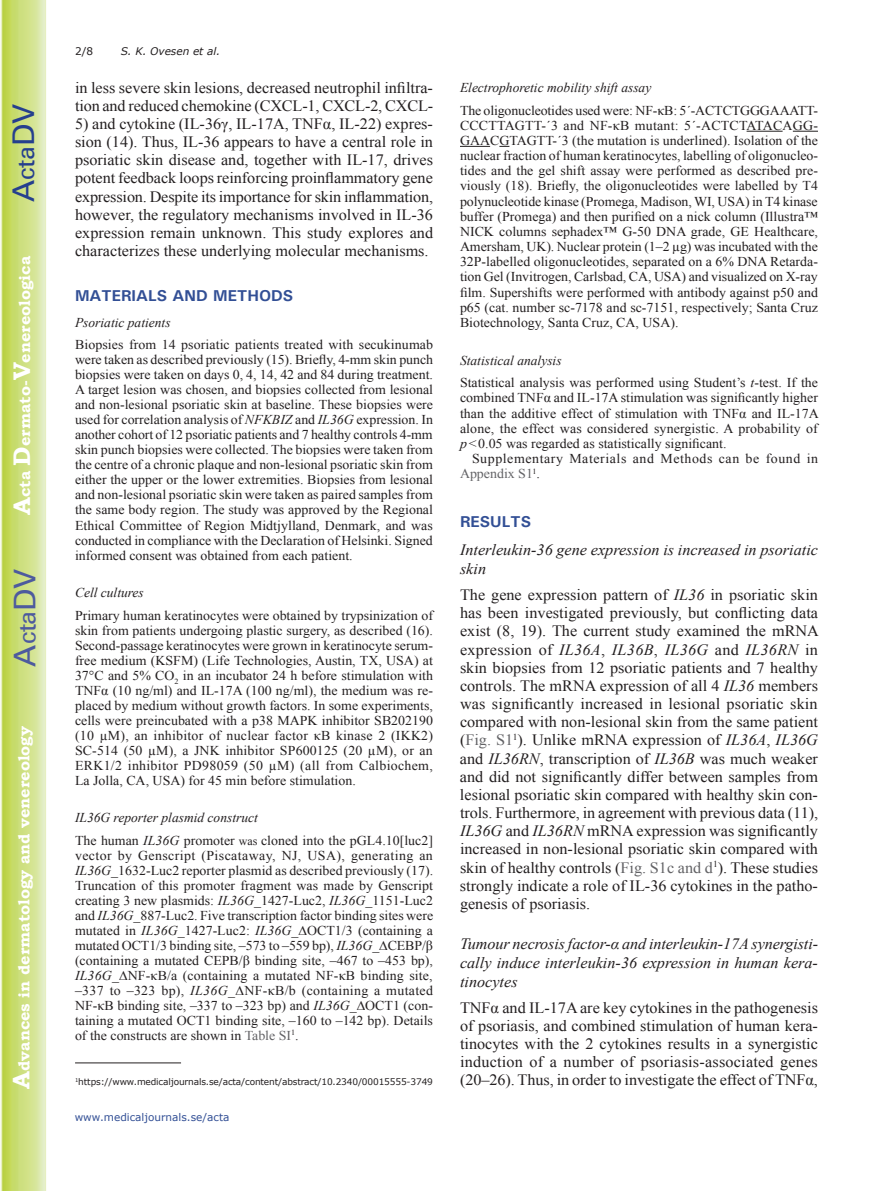
<style>
.page{position:relative;width:893px;height:1191px;background:#fff}
.page>*{position:absolute;margin:0;border:0;box-sizing:border-box;transform-origin:0 0}
.t1{font:30px "Univers";color:#4d5a9e}
.t2{font:30px "Univers";color:#253f8e}
.t3{font:15.75px/18.1px "Times New Roman";color:#231f20;text-align:justify}
.t4{font:italic 15.75px/19px "Times New Roman";color:#231f20}
.t5{font:700 15.75px "Bookman Old Style";color:#fff}
.t6{font:700 15.75px "Univers";color:#324f95}
.t7{font:13.5px/15px "Times New Roman";color:#231f20;text-align:justify}
.t8{font:italic 13.5px "Times New Roman";color:#231f20}
.t9{font:13.5px/15.1px "Times New Roman";letter-spacing:.04em;color:#231f20}
.t10{font:10.5px "Verdana";color:#324f95}
.t11{font:italic 10.5px "Verdana";color:#231f20}
.t12{font:10.5px "Verdana";color:#231f20}
.t13{font:9px "Verdana";letter-spacing:-.015em;color:#231f20}
.s1{font-size:24px}
.s2{font-style:italic}
.s3{font-size:12px}
.s4{color:#636366}
</style>
<div class="page">
<svg style="left:1px;top:0;width:45px;height:1191px;background:#cfe084"></svg>
<hr style="left:747px;top:131px;width:36px;height:1px;background:#231f20">
<svg style="left:793px;top:131px;width:25px;height:1px"></svg>
<hr style="left:460px;top:146px;width:30px;height:1px;background:#231f20">
<hr style="left:75px;top:1062px;width:106px;height:1px;background:#231f20">
<h1 class="t2" style="left:6px;top:202px;width:100px;rotate:-90deg">A<span class="s1">cta</span>DV</h1>
<p class="t5" style="left:15px;top:515px;width:260px;rotate:-90deg"><span class="s1">A</span>cta <span class="s1">D</span>ermato-<span class="s1">V</span>enereologica</p>
<h1 class="t1" style="left:7px;top:666px;width:100px;rotate:-90deg">A<span class="s1">cta</span>DV</h1>
<p class="t5" style="left:15px;top:1088px;width:364px;rotate:-90deg"><span class="s1">A</span>dvances in dermatology and venereology</p>
<p class="t12" style="left:75px;top:44px;width:20px">2/8</p>
<p class="t11" style="left:121px;top:44px;width:101px">S. K. Ovesen et al.</p>
<p class="t3" style="left:75px;top:79px;width:360px">in less severe skin lesions, decreased neutrophil infiltra&shy;tion and reduced chemokine (CXCL-1, CXCL-2, CXCL-</p>
<p class="t3" style="left:75px;top:115px;width:360px">5) and cytokine (IL-36γ, IL-17A, TNFα, IL-22) expres&shy;sion (14). Thus, IL-36 appears to have a central role in psoriatic skin disease and, together with IL-17, drives potent feedback loops reinforcing proinflammatory gene expression. Despite its importance for skin inflammation, however, the regulatory mechanisms involved in IL-36 expression remain unknown. This study explores and characterizes these underlying molecular mechanisms.</p>
<p class="t6" style="left:75px;top:286px;width:220px">MATERIALS AND METHODS</p>
<p class="t8" style="left:75px;top:313px;width:97px">Psoriatic patients</p>
<p class="t7" style="left:75px;top:337px;width:360px">Biopsies from 14 psoriatic patients treated with secukinumab were taken as described previously (15). Briefly, 4-mm skin punch biopsies were taken on days 0, 4, 14, 42 and 84 during treatment.<br>A target lesion was chosen, and biopsies collected from lesional and non-lesional psoriatic skin at baseline. These biopsies were used for correlation analysis of <span class="s2">NFKBIZ</span> and <span class="s2">IL36G</span> expression. In another cohort of 12 psoriatic patients and 7 healthy controls 4-mm skin punch biopsies were collected. The biopsies were taken from the centre of a chronic plaque and non-lesional psoriatic skin from either the upper or the lower extremities. Biopsies from lesional and non-lesional psoriatic skin were taken as paired samples from the same body region. The study was approved by the Regional Ethical Committee of Region Midtjylland, Denmark, and was conducted in compliance with the Declaration of Helsinki. Signed informed consent was obtained from each patient.</p>
<p class="t8" style="left:75px;top:583px;width:70px">Cell cultures</p>
<p class="t7" style="left:75px;top:607px;width:360px">Primary human keratinocytes were obtained by trypsinization of skin from patients undergoing plastic surgery, as described (16).<br>Second-passage keratinocytes were grown in keratinocyte serum&shy;free medium (KSFM) (Life Technologies, Austin, TX, USA) at 37°C and 5% CO<sub>2</sub> in an incubator 24 h before stimulation with TNFα (10 ng/ml) and IL-17A (100 ng/ml), the medium was re&shy;placed by medium without growth factors. In some experiments, cells were preincubated with a p38 MAPK inhibitor SB202190 (10 µM), an inhibitor of nuclear factor κB kinase 2 (IKK2)<br>SC-514 (50 µM), a JNK inhibitor SP600125 (20 µM), or an ERK1/2 inhibitor PD98059 (50 µM) (all from Calbiochem, La Jolla, CA, USA) for 45 min before stimulation.</p>
<p class="t7" style="left:75px;top:806px;width:359px;line-height:22.5px"><span class="s2">IL36G reporter plasmid construct<br></span>The human <span class="s2">IL36G</span> promoter <span class="s3">was</span> cloned into the pGL4.10[luc2]</p>
<p class="t7" style="left:75px;top:847px;width:360px">vector by Genscript (Piscataway, NJ, USA), generating an <span class="s2">IL36G</span>_1632-Luc2 reporter plasmid as described previously (17).<br>Truncation of this promoter fragment was made by Genscript creating 3 new plasmids: <span class="s2">IL36G</span>_1427-Luc2, <span class="s2">IL36G</span>_1151-Luc2 and <span class="s2">IL36G</span>_887-Luc2. Five transcription factor binding sites were mutated in <span class="s2">IL36G</span>_1427-Luc2: <span class="s2">IL36G</span>_∆OCT1/3 (containing a mutated OCT1/3 binding site, –573 to –559 bp), <span class="s2">IL36G</span>_∆CEBP/β (containing a mutated CEPB/β binding site, –467 to –453 bp), <span class="s2">IL36G</span>_∆NF-κB/a (containing a mutated NF-κB binding site, –337 to –323 bp), <span class="s2">IL36G</span>_∆NF-κB/b (containing a mutated NF-κB binding site, –337 to –323 bp) and <span class="s2">IL36G</span>_∆OCT1 (con&shy;taining a mutated OCT1 binding site, –160 to –142 bp). Details of the constructs are shown in <span class="s4">Table SI</span><sup>1</sup>.</p>
<p class="t13" style="left:75px;top:1076px;width:359px"><sup>1</sup>https://www.medicaljournals.se/acta/content/abstract/10.2340/00015555-3749</p>
<p class="t10" style="left:75px;top:1110px;width:156px">www.medicaljournals.se/acta</p>
<p class="t8" style="left:460px;top:78px;width:193px">Electrophoretic mobility shift assay</p>
<p class="t7" style="left:460px;top:102px;width:360px">The oligonucleotides used were: NF-κB: 5´-ACTCTGGGAAATT-CCCTTAGTT-´3 and NF-κB mutant: 5´-ACTCTATACAGG-GAACGTAGTT-´3 (the mutation is underlined). Isolation of the nuclear fraction of human keratinocytes, labelling of oligonucleo&shy;tides and the gel shift assay were performed as described pre&shy;viously (18). Briefly, the oligonucleotides were labelled by T4 polynucleotide kinase (Promega, Madison, WI, USA) in T4 kinase buffer (Promega) and then purified on a nick column (Illustra™ NICK columns sephadex™ G-50 DNA grade, GE Healthcare, Amersham, UK). Nuclear protein (1–2 µg) was incubated with the 32P-labelled oligonucleotides, separated on a 6% DNA Retarda&shy;tion Gel (Invitrogen, Carlsbad, CA, USA) and visualized on X-ray film. Supershifts were performed with antibody against p50 and p65 (cat. number sc-7178 and sc-7151, respectively; Santa Cruz Biotechnology, Santa Cruz, CA, USA).</p>
<p class="t7" style="left:460px;top:348px;width:359px;line-height:22.6px"><span class="s2">Statistical analysis<br></span>Statistical analysis was performed using Student’s <span class="s2">t</span>-test. If the</p>
<p class="t7" style="left:460px;top:390px;width:360px">combined TNFα and IL-17A stimulation was significantly higher than the additive effect of stimulation with TNFα and IL-17A alone, the effect was considered synergistic. A probability of <span class="s2">p</span>&lt;0.05 was regarded as statistically significant.</p>
<p class="t9" style="left:460px;top:451px;width:360px;text-indent:12px">Supplementary Materials and Methods can be found in<br><span class="s4">Appendix S1</span><sup>1</sup>.</p>
<p class="t6" style="left:460px;top:512px;width:73px">RESULTS</p>
<p class="t4" style="left:460px;top:540px;width:360px">Interleukin-36 gene expression is increased in psoriatic skin</p>
<p class="t3" style="left:460px;top:585px;width:360px">The gene expression pattern of <span class="s2">IL36</span> in psoriatic skin has been investigated previously, but conflicting data exist (8, 19). The current study examined the mRNA expression of <span class="s2">IL36A</span>, <span class="s2">IL36B</span>, <span class="s2">IL36G</span> and <span class="s2">IL36RN</span> in skin biopsies from 12 psoriatic patients and 7 healthy controls. The mRNA expression of all 4 <span class="s2">IL36</span> members was significantly increased in lesional psoriatic skin compared with non-lesional skin from the same patient (<span class="s4">Fig. S1</span><sup>1</sup>). Unlike mRNA expression of <span class="s2">IL36A</span>, <span class="s2">IL36G </span>and <span class="s2">IL36RN</span>, transcription of <span class="s2">IL36B</span> was much weaker and did not significantly differ between samples from lesional psoriatic skin compared with healthy skin con&shy;trols. Furthermore, in agreement with previous data (11), <span class="s2">IL36G</span> and <span class="s2">IL36RN</span> mRNA expression was significantly increased in non-lesional psoriatic skin compared with skin of healthy controls (<span class="s4">Fig. S1c and d</span><sup>1</sup>). These studies strongly indicate a role of IL-36 cytokines in the patho&shy;genesis of psoriasis.</p>
<p class="t4" style="left:460px;top:933px;width:359px">Tumour necrosis factor-α and interleukin-17A synergisti-- cally induce interleukin-36 expression in human kera&shy;tinocytes</p>
<p class="t3" style="left:460px;top:998px;width:359px">TNFα and IL-17A are key cytokines in the pathogenesis of psoriasis, and combined stimulation of human kera&shy;tinocytes with the 2 cytokines results in a synergistic induction of a number of psoriasis-associated genes (20–26). Thus, in order to investigate the effect of TNFα,</p>
</div>
